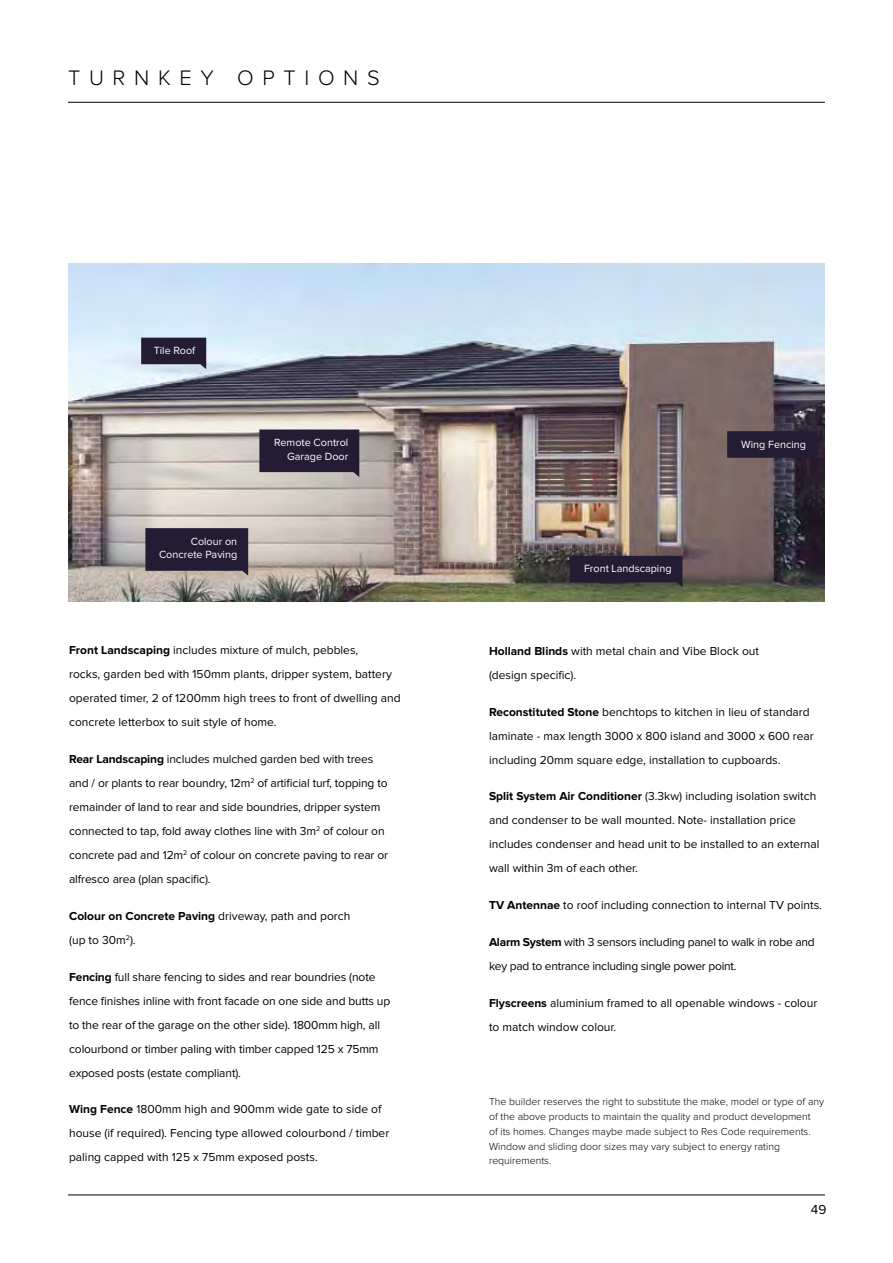
<style>
.page{position:relative;width:893px;height:1263px;background:#fff}
.page>*{position:absolute;margin:0;border:0;box-sizing:border-box;transform-origin:0 0}
.t1{font:300 21.75px "Proxima Nova";letter-spacing:.4em;color:#000}
.t2{font:13.5px "Proxima Nova";color:#000}
.t3{font:12px/24px "Proxima Nova";color:#000}
.t4{font:12px/24px "Proxima Nova";letter-spacing:-.02em;color:#000}
.t5{font:10.8px/13.5px "Proxima Nova";color:#fff;text-align:right}
.t6{font:300 10.5px/14.7px "Proxima Nova";color:#000}
.s1{font-weight:700}
</style>
<div class="page">
<hr style="left:68px;top:102px;width:757px;height:1px;background:#000">
<img style="left:68px;top:264px;width:757px;height:338px">
<svg style="left:141px;top:338px;width:65px;height:31px;background:#3d3a50"></svg>
<svg style="left:570px;top:556px;width:112px;height:31px;background:#282335"></svg>
<svg style="left:259px;top:429px;width:100px;height:48px;background:#362f44"></svg>
<svg style="left:145px;top:528px;width:103px;height:48px;background:#352d41"></svg>
<svg style="left:727px;top:431px;width:90px;height:32px;background:#2c2439"></svg>
<hr style="left:68px;top:1195px;width:757px;height:1px;background:#000">
<h1 class="t1" style="left:68px;top:67px;width:235px">TURN KEY OPTION</h1>
<h1 class="t1" style="left:367px;top:67px;width:14px">S</h1>
<p class="t5" style="left:154px;top:344px;width:43px">Tile Roof</p>
<p class="t5" style="left:159px;top:535px;width:80px">Colour on<br>Concrete Paving</p>
<p class="t5" style="left:274px;top:436px;width:76px">Remote Control<br>Garage Door</p>
<p class="t3" style="left:69px;top:639px;width:333px"><span class="s1">Front Landscaping</span> includes mixture of mulch, pebbles,<br>rocks, garden bed with 150mm plants, dripper system, battery operated timer, 2 of 1200mm high trees to front of dwelling and concrete letterbox to suit style of home.</p>
<p class="t3" style="left:69px;top:748px;width:320px"><span class="s1">Rear Landscaping</span> includes mulched garden bed with trees and / or plants to rear boundry, 12m<sup>2</sup> of artificial turf, topping to remainder of land to rear and side boundries, dripper system connected to tap, fold away clothes line with 3m<sup>2</sup> of colour on concrete pad and 12m<sup>2</sup> of colour on concrete paving to rear or alfresco area (plan spacific).</p>
<p class="t3" style="left:69px;top:904px;width:283px"><span class="s1">Colour on Concrete Paving</span> driveway, path and porch (up to 30m<sup>2</sup>).</p>
<p class="t3" style="left:69px;top:965px;width:323px"><span class="s1">Fencing</span> full share fencing to sides and rear boundries (note fence finishes inline with front facade on one side and butts up to the rear of the garage on the other side). 1800mm high, all colourbond or timber paling with timber capped 125 x 75mm exposed posts (estate compliant).</p>
<p class="t3" style="left:69px;top:1098px;width:322px"><span class="s1">Wing Fence</span> 1800mm high and 900mm wide gate to side of house (if required). Fencing type allowed colourbond / timber paling capped with 125 x 75mm exposed posts.</p>
<p class="t5" style="left:584px;top:562px;width:89px">Front Landscaping</p>
<p class="t5" style="left:741px;top:438px;width:66px">Wing Fencing</p>
<p class="t3" style="left:489px;top:639px;width:272px"><span class="s1">Holland Blinds</span> with metal chain and Vibe Block out (design specific).</p>
<p class="t3" style="left:489px;top:700px;width:326px"><span class="s1">Reconstituted Stone</span> benchtops to kitchen in lieu of standard laminate - max length 3000 x 800 island and 3000 x 600 rear including 20mm square edge, installation to cupboards.</p>
<p class="t3" style="left:489px;top:785px;width:332px"><span class="s1">Split System Air Conditioner</span> (3.3kw) including isolation switch and condenser to be wall mounted. Note- installation price includes condenser and head unit to be installed to an external wall within 3m of each other.</p>
<p class="t3" style="left:489px;top:894px;width:335px"><span class="s1">TV Antennae</span> to roof including connection to internal TV points.</p>
<p class="t4" style="left:489px;top:930px;width:327px"><span class="s1">Alarm System</span> with 3 sensors including panel to walk in robe and key pad to entrance including single power point.</p>
<p class="t3" style="left:489px;top:991px;width:330px"><span class="s1">Flyscreens</span> aluminium framed to all openable windows - colour to match window colour.</p>
<p class="t6" style="left:489px;top:1095px;width:337px">The builder reserves the right to substitute the make, model or type of any of the above products to maintain the quality and product development<br>of its homes. Changes maybe made subject to Res Code requirements.<br>Window and sliding door sizes may vary subject to energy rating requirements.</p>
<p class="t2" style="left:811px;top:1203px;width:17px">49</p>
</div>
